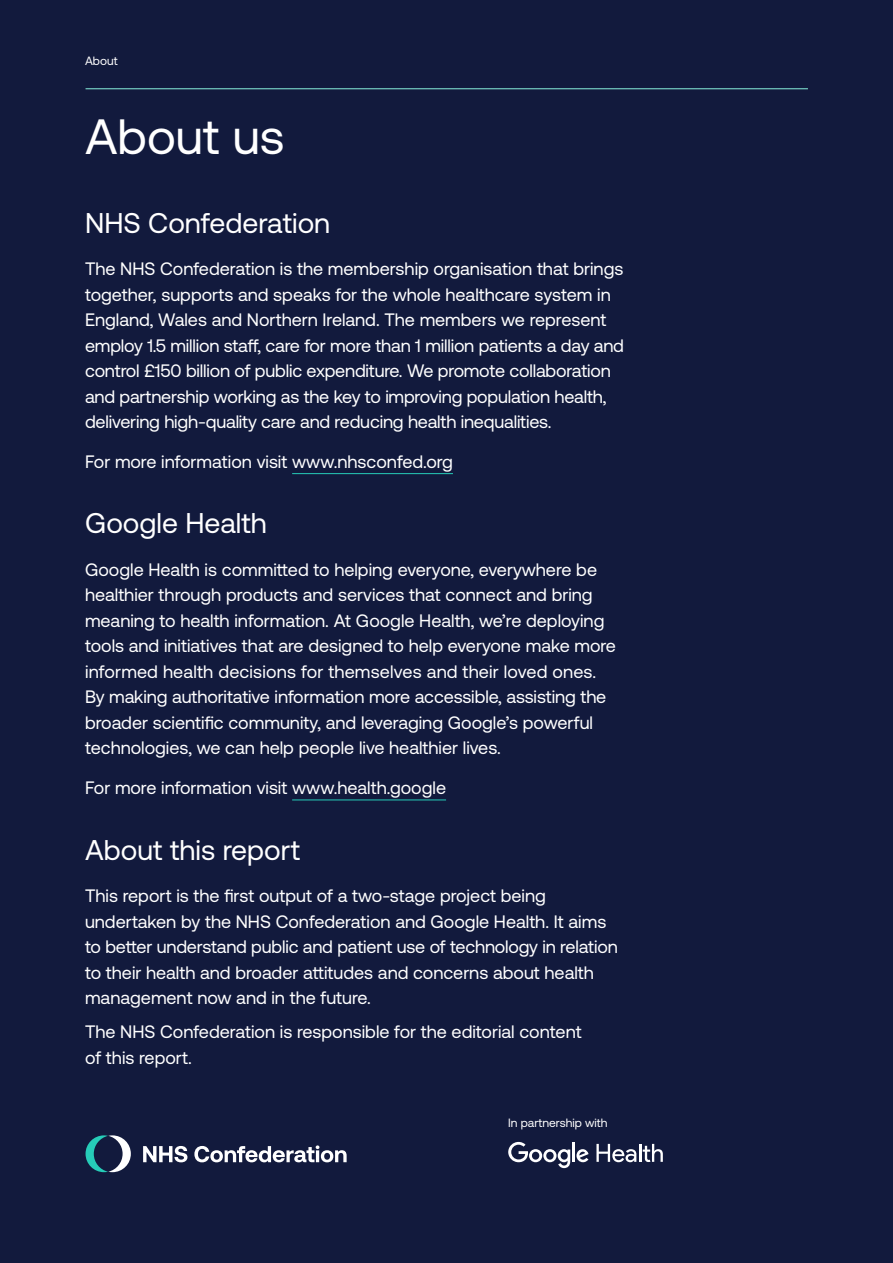
<style>
.page{position:relative;width:893px;height:1263px;background:#121a3d}
.page>*{position:absolute;margin:0;border:0;box-sizing:border-box;transform-origin:0 0}
.t1{font:49.5px "Aeonik Pro";color:#fff}
.t2{font:28.5px "Aeonik Pro";color:#fff}
.t3{font:18px/25.5px "Aeonik Pro";color:#fff}
.t4{font:12px "Aeonik Pro";color:#fff}
</style>
<div class="page">
<hr style="left:86px;top:88px;width:722px;height:1px;background:#88f2dd">
<svg style="left:86px;top:1135px;width:45px;height:37px"></svg>
<svg style="left:143px;top:1146px;width:44px;height:16px"></svg>
<svg style="left:194px;top:1145px;width:153px;height:17px"></svg>
<hr style="left:292px;top:473px;width:161px;height:1px;background:#26ccb8">
<hr style="left:292px;top:799px;width:154px;height:1px;background:#26ccb8">
<svg style="left:508px;top:1142px;width:62px;height:26px"></svg>
<hr style="left:572px;top:1143px;width:3px;height:19px;background:#fff">
<svg style="left:576px;top:1149px;width:13px;height:13px"></svg>
<svg style="left:596px;top:1144px;width:67px;height:18px"></svg>
<p class="t4" style="left:85px;top:54px;width:34px">About</p>
<h1 class="t1" style="left:85px;top:110px;width:201px">About us</h1>
<h2 class="t2" style="left:85px;top:207px;width:247px">NHS Confederation</h2>
<p class="t3" style="left:85px;top:256px;width:540px">The NHS Confederation is the membership organisation that brings together, supports and speaks for the whole healthcare system in England, Wales and Northern Ireland. The members we represent employ 1.5 million staff, care for more than 1 million patients a day and control £150 billion of public expenditure. We promote collaboration and partnership working as the key to improving population health, delivering high-quality care and reducing health inequalities.</p>
<p class="t3" style="left:85px;top:449px;width:369px">For more information visit www.nhsconfed.org</p>
<h2 class="t2" style="left:85px;top:508px;width:183px">Google Health</h2>
<p class="t3" style="left:85px;top:557px;width:532px">Google Health is committed to helping everyone, everywhere be healthier through products and services that connect and bring meaning to health information. At Google Health, we’re deploying tools and initiatives that are designed to help everyone make more informed health decisions for themselves and their loved ones.<br>By making authoritative information more accessible, assisting the broader scientific community, and leveraging Google’s powerful technologies, we can help people live healthier lives.</p>
<p class="t3" style="left:85px;top:775px;width:363px">For more information visit www.health.google</p>
<h2 class="t2" style="left:85px;top:834px;width:217px">About this report</h2>
<p class="t3" style="left:85px;top:883px;width:534px">This report is the first output of a two-stage project being undertaken by the NHS Confederation and Google Health. It aims to better understand public and patient use of technology in relation to their health and broader attitudes and concerns about health management now and in the future.</p>
<p class="t3" style="left:85px;top:1019px;width:498px">The NHS Confederation is responsible for the editorial content of this report.</p>
<p class="t4" style="left:508px;top:1116px;width:101px">In partnership with</p>
</div>
